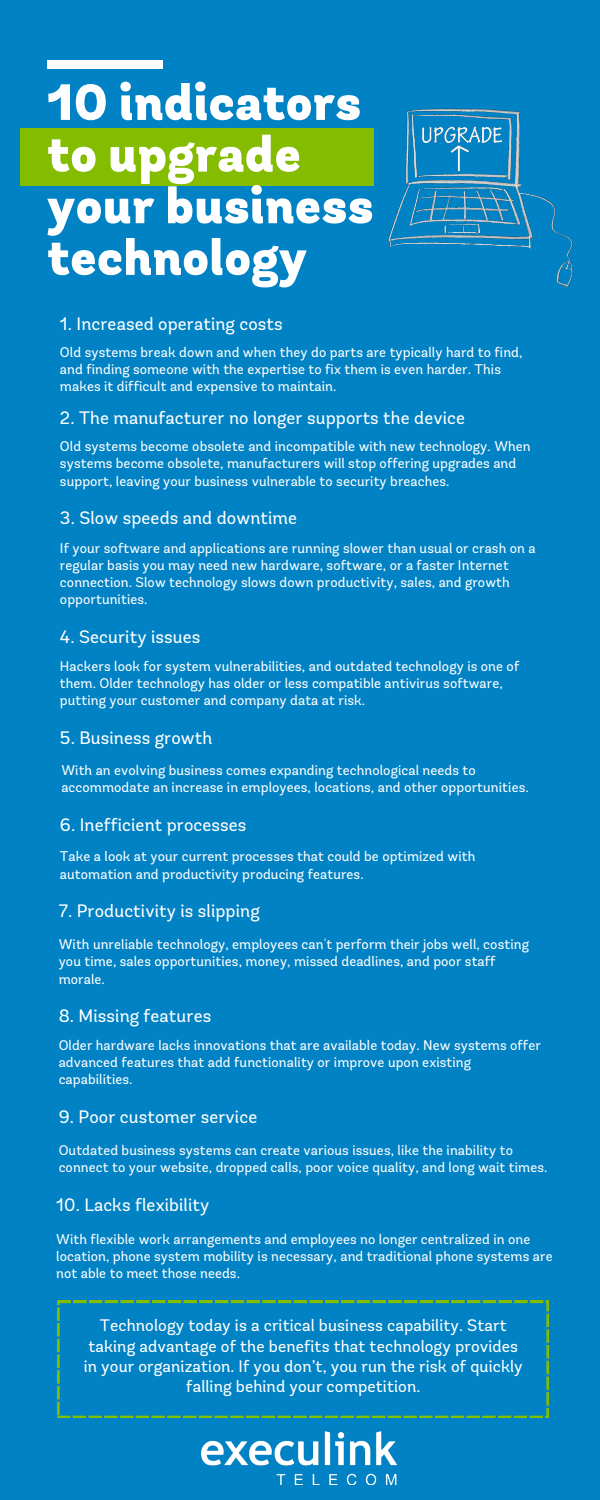
<style>
.page{position:relative;width:600px;height:1500px;background:#0082c4}
.page>*{position:absolute;margin:0;border:0;box-sizing:border-box;transform-origin:0 0}
.t1{font:900 50.8px/51.7px "Andes";letter-spacing:.005em;color:#fff}
.t2{font:18px "Andes";letter-spacing:.005em;color:#fff}
.t3{font:16.6px/20.2px "Andes";letter-spacing:.005em;color:#fff;text-align:center}
.t4{font:14px/17.2px "Andes";letter-spacing:.005em;color:#fff}
</style>
<div class="page">
<div style="left:20px;top:128px;width:354px;height:57px;background:#84bd00"></div>
<svg style="left:57px;top:1301px;width:492px;height:117px"></svg>
<div style="left:47px;top:60px;width:116px;height:9px;background:#fff"></div>
<img style="left:388px;top:108px;width:185px;height:180px">
<img style="left:201px;top:1432px;width:195px;height:52px">
<h1 class="t1" style="left:47px;top:79px;width:328px">10 indicators to upgrade your business technology</h1>
<p class="t2" style="left:60px;top:313px;width:224px">1. Increased operating costs</p>
<p class="t4" style="left:60px;top:343px;width:464px">Old systems break down and when they do parts are typically hard to find, and finding someone with the expertise to fix them is even harder. This makes it difficult and expensive to maintain.</p>
<p class="t2" style="left:60px;top:407px;width:407px">2. The manufacturer no longer supports the device</p>
<p class="t4" style="left:60px;top:438px;width:472px">Old systems become obsolete and incompatible with new technology. When systems become obsolete, manufacturers will stop offering upgrades and support, leaving your business vulnerable to security breaches.</p>
<p class="t2" style="left:60px;top:507px;width:239px">3. Slow speeds and downtime</p>
<p class="t4" style="left:60px;top:539px;width:477px">If your software and applications are running slower than usual or crash on a regular basis you may need new hardware, software, or a faster Internet connection. Slow technology slows down productivity, sales, and growth opportunities.</p>
<p class="t2" style="left:60px;top:626px;width:142px">4. Security issues</p>
<p class="t4" style="left:60px;top:658px;width:461px">Hackers look for system vulnerabilities, and outdated technology is one of them. Older technology has older or less compatible antivirus software, putting your customer and company data at risk.</p>
<p class="t2" style="left:60px;top:727px;width:154px">5. Business growth</p>
<p class="t4" style="left:61px;top:762px;width:469px">With an evolving business comes expanding technological needs to accommodate an increase in employees, locations, and other opportunities.</p>
<p class="t2" style="left:60px;top:814px;width:188px">6. Inefficient processes</p>
<p class="t4" style="left:60px;top:848px;width:417px">Take a look at your current processes that could be optimized with automation and productivity producing features.</p>
<p class="t2" style="left:59px;top:900px;width:203px">7. Productivity is slipping</p>
<p class="t4" style="left:59px;top:936px;width:472px">With unreliable technology, employees can't perform their jobs well, costing you time, sales opportunities, money, missed deadlines, and poor staff morale.</p>
<p class="t2" style="left:59px;top:1005px;width:154px">8. Missing features</p>
<p class="t4" style="left:59px;top:1037px;width:484px">Older hardware lacks innovations that are available today. New systems offer advanced features that add functionality or improve upon existing capabilities.</p>
<p class="t2" style="left:59px;top:1106px;width:200px">9. Poor customer service</p>
<p class="t4" style="left:59px;top:1142px;width:490px">Outdated business systems can create various issues, like the inability to connect to your website, dropped calls, poor voice quality, and long wait times.</p>
<p class="t2" style="left:56px;top:1194px;width:155px">10. Lacks flexibility</p>
<p class="t4" style="left:56px;top:1230px;width:498px">With flexible work arrangements and employees no longer centralized in one location, phone system mobility is necessary, and traditional phone systems are not able to meet those needs.</p>
<p class="t3" style="left:84px;top:1316px;width:441px">Technology today is a critical business capability. Start taking advantage of the benefits that technology provides in your organization. If you don’t, you run the risk of quickly falling behind your competition.</p>
</div>
